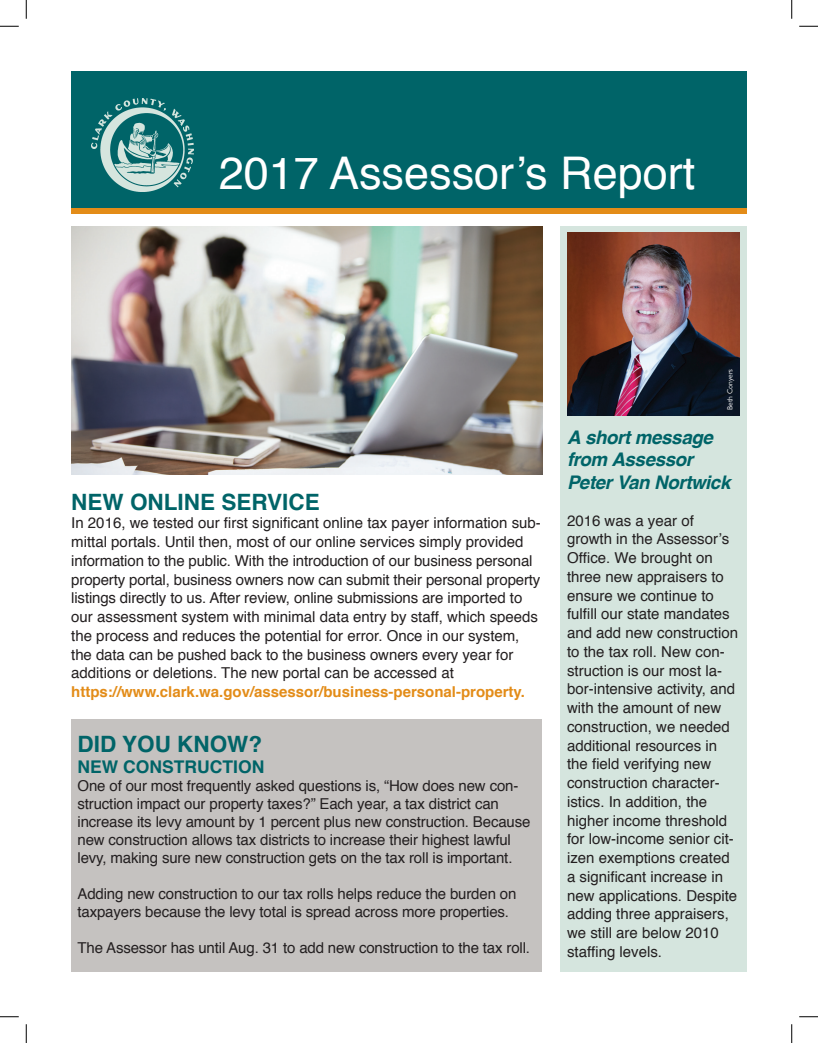
<style>
.page{position:relative;width:818px;height:1043px;background:#fff}
.page>*{position:absolute;margin:0;border:0;box-sizing:border-box;transform-origin:0 0}
.t1{font:45px "Helvetica";color:#fff}
.t2{font:700 22.5px "Helvetica";color:#006468}
.t3{font:italic 700 18.75px/22.5px "Helvetica";letter-spacing:-.02em;color:#006468}
.t4{font:700 17.5px "Helvetica";color:#006468}
.t5{font:15px/18.8px "Helvetica";color:#231f20}
.t6{font:700 15px "Helvetica";color:#e38c18}
.t7{font:7.5px "Gill Sans MT Std";color:#fff}
</style>
<div class="page">
<div style="left:71px;top:719px;width:471px;height:252px;background:#c5c2c0"></div>
<div style="left:560px;top:226px;width:186px;height:745px;background:#d5e5de"></div>
<div style="left:71px;top:71px;width:675px;height:138px;background:#006468"></div>
<img style="left:91px;top:98px;width:102px;height:93px">
<img style="left:71px;top:226px;width:471px;height:248px">
<img style="left:567px;top:233px;width:172px;height:182px">
<div style="left:71px;top:208px;width:675px;height:5px;background:#e38c18"></div>
<svg style="left:0;top:25px;width:19px;height:2px"></svg>
<svg style="left:799px;top:25px;width:18px;height:2px"></svg>
<svg style="left:0;top:1016px;width:19px;height:1px"></svg>
<svg style="left:799px;top:1016px;width:18px;height:1px"></svg>
<svg style="left:25px;top:0;width:2px;height:19px"></svg>
<svg style="left:25px;top:1024px;width:2px;height:18px"></svg>
<svg style="left:791px;top:0;width:1px;height:19px"></svg>
<svg style="left:791px;top:1024px;width:1px;height:18px"></svg>
<h1 class="t1" style="left:219px;top:139px;width:478px">2017 Assessor’s Report</h1>
<p class="t7" style="left:725px;top:410px;width:42px;rotate:-90deg">Beth Conyers</p>
<h2 class="t2" style="left:71px;top:483px;width:250px">NEW ONLINE SERVICE</h2>
<p class="t5" style="left:71px;top:514px;width:471px">In 2016, we tested our first significant online tax payer information sub&shy;mittal portals. Until then, most of our online services simply provided information to the public. With the introduction of our business personal property portal, business owners now can submit their personal property listings directly to us. After review, online submissions are imported to our assessment system with minimal data entry by staff, which speeds the process and reduces the potential for error. Once in our system, the data can be pushed back to the business owners every year for additions or deletions. The new portal can be accessed at</p>
<p class="t6" style="left:71px;top:679px;width:455px">https://www.clark.wa.gov/assessor/business-personal-property.</p>
<h2 class="t2" style="left:77px;top:726px;width:186px">DID YOU KNOW?</h2>
<p class="t4" style="left:77px;top:753px;width:188px">NEW CONSTRUCTION</p>
<p class="t5" style="left:77px;top:777px;width:454px;line-height:18px">One of our most frequently asked questions is, “How does new con&shy;struction impact our property taxes?” Each year, a tax district can increase its levy amount by 1 percent plus new construction. Because new construction allows tax districts to increase their highest lawful levy, making sure new construction gets on the tax roll is important.</p>
<p class="t5" style="left:77px;top:885px;width:440px;line-height:18px">Adding new construction to our tax rolls helps reduce the burden on taxpayers because the levy total is spread across more properties.</p>
<p class="t5" style="left:77px;top:939px;width:454px">The Assessor has until Aug. 31 to add new construction to the tax roll.</p>
<p class="t3" style="left:567px;top:426px;width:165px">A short message from Assessor<br>Peter Van Nortwick</p>
<p class="t5" style="left:567px;top:511px;width:172px">2016 was a year of growth in the Assessor’s<br>Office. We brought on three new appraisers to ensure we continue to fulfill our state mandates and add new construction to the tax roll. New con&shy;struction is our most la&shy;bor-intensive activity, and with the amount of new construction, we needed additional resources in the field verifying new construction character&shy;istics. In addition, the higher income threshold for low-income senior cit&shy;izen exemptions created a significant increase in new applications. Despite adding three appraisers, we still are below 2010 staffing levels.</p>
</div>
